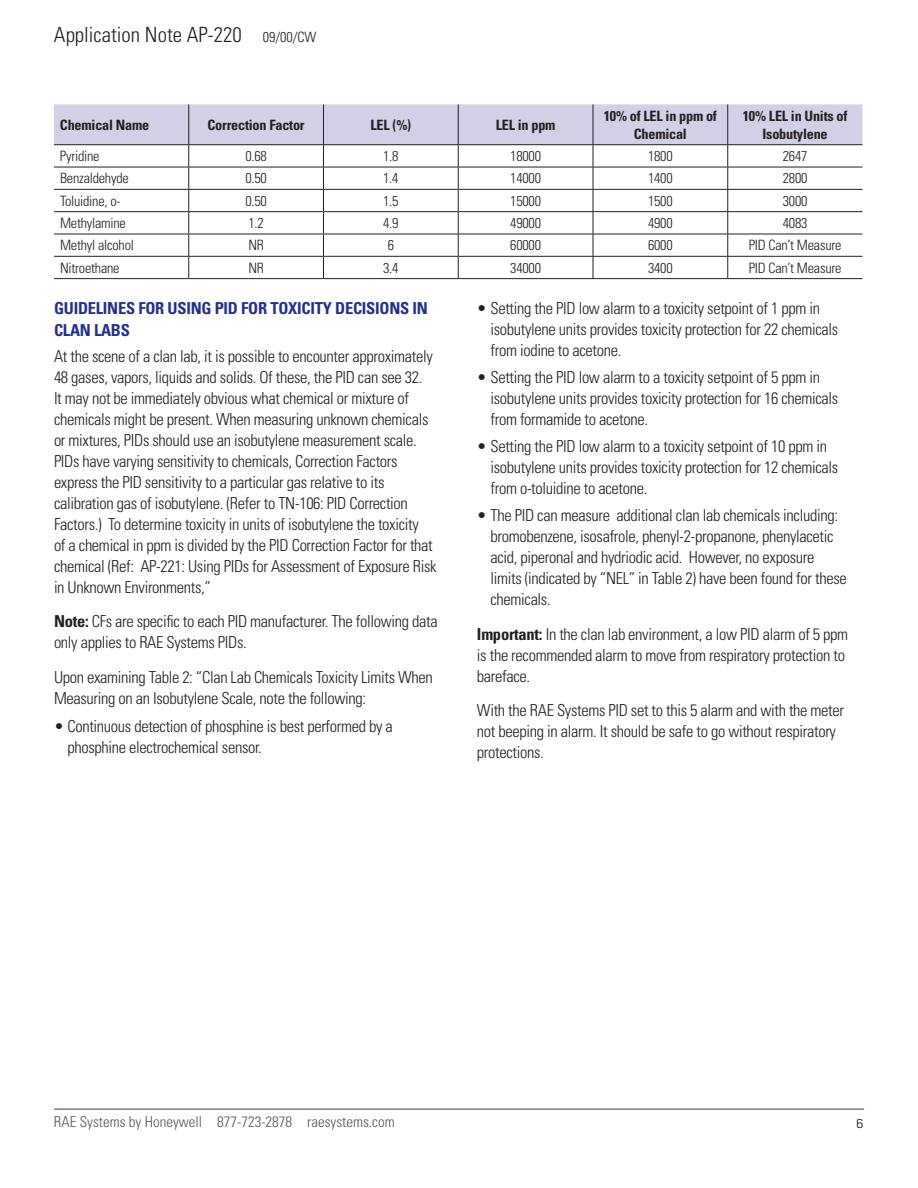
<style>
.page{position:relative;width:918px;height:1188px;background:#fff}
.page>*{position:absolute;margin:0;border:0;box-sizing:border-box;transform-origin:0 0}
.t1{font:300 condensed 21px "Univers LT Std";color:#231f20}
.body_copy{font:300 condensed 16.5px/21px "Univers LT Std";letter-spacing:-.02em;color:#231f20}
.body_bold{font:300 condensed 16.5px/21px "Univers LT Std";letter-spacing:-.02em;color:#231f20}
.heading1{font:700 condensed 16.5px/21.8px "Univers LT Std";letter-spacing:-.015em;color:#24318b}
.t2{font:300 condensed 15px "Univers LT Std";color:#57585a}
.t3{font:15px "Blender";color:#231f20}
.body_copy-2{font:300 condensed 14.25px "Univers LT Std";letter-spacing:-.015em;color:#231f20}
.body_copy-3{font:700 condensed 14.25px/18px "Univers LT Std";letter-spacing:-.015em;color:#231f20;text-align:center}
.s1{font-size:14.25px}
.s2{font-weight:700}
</style>
<div class="page">
<hr style="left:54px;top:1109px;width:810px;height:1px;background:#24318b">
<svg style="left:54px;top:104px;width:808px;height:174px"></svg>
<hr style="left:54px;top:278px;width:135px;height:1px;background:#231f20">
<hr style="left:189px;top:278px;width:134px;height:1px;background:#231f20">
<hr style="left:323px;top:278px;width:135px;height:1px;background:#231f20">
<hr style="left:458px;top:278px;width:135px;height:1px;background:#231f20">
<hr style="left:593px;top:278px;width:135px;height:1px;background:#231f20">
<hr style="left:728px;top:278px;width:134px;height:1px;background:#231f20">
<p class="t1" style="left:54px;top:22px;width:264px">Application Note AP-220 <span class="s1">09/00/CW</span></p>
<p class="body_copy-3" style="left:60px;top:116px;width:91px">Chemical Name</p>
<p class="body_copy-3" style="left:208px;top:116px;width:99px">Correction Factor</p>
<p class="body_copy-3" style="left:371px;top:116px;width:42px">LEL (%)</p>
<p class="body_copy-3" style="left:496px;top:116px;width:61px">LEL in ppm</p>
<p class="body_copy-3" style="left:604px;top:107px;width:115px">10% of LEL in ppm of<br>Chemical</p>
<p class="body_copy-3" style="left:743px;top:107px;width:106px">10% LEL in Units of<br>Isobutylene</p>
<p class="body_copy-2" style="left:60px;top:147px;width:41px">Pyridine</p>
<p class="body_copy-2" style="left:245px;top:147px;width:23px">0.68</p>
<p class="body_copy-2" style="left:383px;top:147px;width:17px">1.8</p>
<p class="body_copy-2" style="left:510px;top:147px;width:32px">18000</p>
<p class="body_copy-2" style="left:648px;top:147px;width:26px">1800</p>
<p class="body_copy-2" style="left:783px;top:147px;width:26px">2647</p>
<p class="body_copy-2" style="left:60px;top:170px;width:70px">Benzaldehyde</p>
<p class="body_copy-2" style="left:245px;top:170px;width:23px">0.50</p>
<p class="body_copy-2" style="left:383px;top:170px;width:17px">1.4</p>
<p class="body_copy-2" style="left:510px;top:170px;width:32px">14000</p>
<p class="body_copy-2" style="left:648px;top:170px;width:26px">1400</p>
<p class="body_copy-2" style="left:783px;top:170px;width:26px">2800</p>
<p class="body_copy-2" style="left:60px;top:192px;width:62px">Toluidine, o-</p>
<p class="body_copy-2" style="left:245px;top:192px;width:23px">0.50</p>
<p class="body_copy-2" style="left:383px;top:192px;width:17px">1.5</p>
<p class="body_copy-2" style="left:510px;top:192px;width:32px">15000</p>
<p class="body_copy-2" style="left:648px;top:192px;width:26px">1500</p>
<p class="body_copy-2" style="left:783px;top:192px;width:26px">3000</p>
<p class="body_copy-2" style="left:60px;top:214px;width:67px">Methylamine</p>
<p class="body_copy-2" style="left:248px;top:214px;width:17px">1.2</p>
<p class="body_copy-2" style="left:383px;top:214px;width:17px">4.9</p>
<p class="body_copy-2" style="left:510px;top:214px;width:32px">49000</p>
<p class="body_copy-2" style="left:648px;top:214px;width:26px">4900</p>
<p class="body_copy-2" style="left:783px;top:214px;width:26px">4083</p>
<p class="body_copy-2" style="left:60px;top:237px;width:75px">Methyl alcohol</p>
<p class="body_copy-2" style="left:248px;top:237px;width:17px">NR</p>
<p class="body_copy-2" style="left:388px;top:237px;width:8px">6</p>
<p class="body_copy-2" style="left:510px;top:237px;width:32px">60000</p>
<p class="body_copy-2" style="left:648px;top:237px;width:26px">6000</p>
<p class="body_copy-2" style="left:749px;top:237px;width:94px">PID Can’t Measure</p>
<p class="body_copy-2" style="left:60px;top:259px;width:61px">Nitroethane</p>
<p class="body_copy-2" style="left:248px;top:259px;width:17px">NR</p>
<p class="body_copy-2" style="left:383px;top:259px;width:17px">3.4</p>
<p class="body_copy-2" style="left:510px;top:259px;width:32px">34000</p>
<p class="body_copy-2" style="left:648px;top:259px;width:26px">3400</p>
<p class="body_copy-2" style="left:749px;top:259px;width:94px">PID Can’t Measure</p>
<p class="heading1" style="left:54px;top:298px;width:375px">GUIDELINES FOR USING PID FOR TOXICITY DECISIONS IN<br>CLAN LABS</p>
<p class="body_copy" style="left:54px;top:345px;width:384px">At the scene of a clan lab, it is possible to encounter approximately 48 gases, vapors, liquids and solids. Of these, the PID can see 32.<br>It may not be immediately obvious what chemical or mixture of chemicals might be present. When measuring unknown chemicals or mixtures, PIDs should use an isobutylene measurement scale.<br>PIDs have varying sensitivity to chemicals, Correction Factors express the PID sensitivity to a particular gas relative to its calibration gas of isobutylene. (Refer to TN-106: PID Correction Factors.) To determine toxicity in units of isobutylene the toxicity<br>of a chemical in ppm is divided by the PID Correction Factor for that chemical (Ref: AP-221: Using PIDs for Assessment of Exposure Risk in Unknown Environments,”</p>
<p class="body_bold" style="left:54px;top:611px;width:385px"><span class="s2">Note:</span> CFs are specific to each PID manufacturer. The following data only applies to RAE Systems PIDs.</p>
<p class="body_copy" style="left:54px;top:666px;width:380px">Upon examining Table 2: “Clan Lab Chemicals Toxicity Limits When<br>Measuring on an Isobutylene Scale, note the following:</p>
<p class="body_copy" style="left:67px;top:716px;width:327px;text-indent:-13px">• Continuous detection of phosphine is best performed by a phosphine electrochemical sensor.</p>
<p class="body_copy" style="left:490px;top:298px;width:349px;text-indent:-13px">• Setting the PID low alarm to a toxicity setpoint of 1 ppm in isobutylene units provides toxicity protection for 22 chemicals from iodine to acetone.</p>
<p class="body_copy" style="left:490px;top:367px;width:349px;text-indent:-13px">• Setting the PID low alarm to a toxicity setpoint of 5 ppm in isobutylene units provides toxicity protection for 16 chemicals from formamide to acetone.</p>
<p class="body_copy" style="left:490px;top:436px;width:349px;text-indent:-13px">• Setting the PID low alarm to a toxicity setpoint of 10 ppm in isobutylene units provides toxicity protection for 12 chemicals from o-toluidine to acetone.</p>
<p class="body_copy" style="left:490px;top:505px;width:358px;text-indent:-13px">• The PID can measure additional clan lab chemicals including: bromobenzene, isosafrole, phenyl-2-propanone, phenylacetic acid, piperonal and hydriodic acid. However, no exposure limits (indicated by “NEL” in Table 2) have been found for these chemicals.</p>
<p class="body_copy" style="left:477px;top:624px;width:373px"><span class="s2">Important:</span> In the clan lab environment, a low PID alarm of 5 ppm is the recommended alarm to move from respiratory protection to bareface.</p>
<p class="body_copy" style="left:477px;top:700px;width:369px">With the RAE Systems PID set to this 5 alarm and with the meter not beeping in alarm. It should be safe to go without respiratory protections.</p>
<p class="t2" style="left:54px;top:1113px;width:342px">RAE Systems by Honeywell 877-723-2878 raesystems.com</p>
<p class="t3" style="left:856px;top:1115px;width:9px">6</p>
</div>
